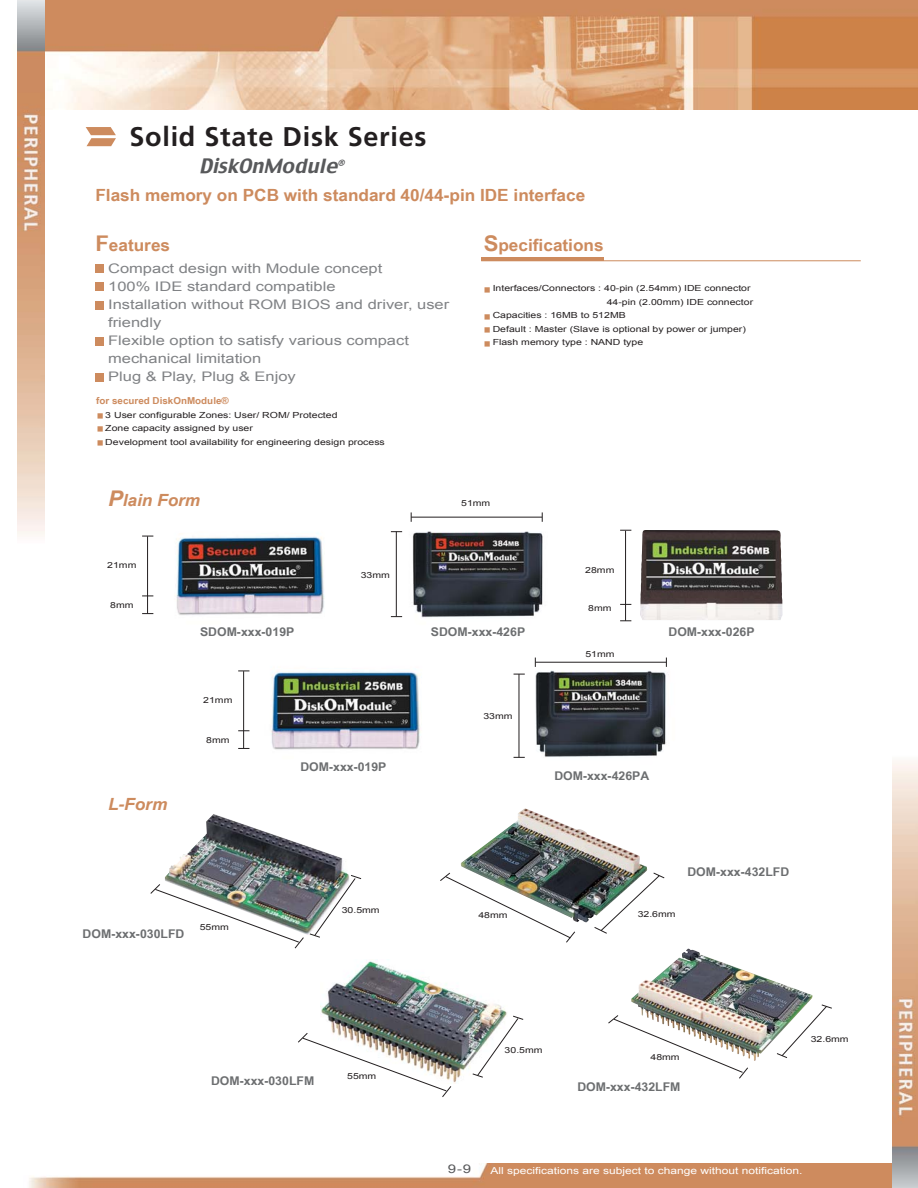
<style>
.page{position:relative;width:918px;height:1188px;background:#fff}
.page>*{position:absolute;margin:0;border:0;box-sizing:border-box;transform-origin:0 0}
.t1{font:700 27px "Frutiger";letter-spacing:.03em;color:#231f20}
.t2{font:italic 19.5px "Charcoal";color:#58595b}
.t3{font:700 16.8px "Arial Narrow";color:#cd8b5e;scale:1.25 1}
.t4{font:italic 700 16.8px "Arial Narrow";color:#cd8b5e;scale:1.25 1}
.t5{font:13.2px/18px "Arial";color:#808285;scale:1.25 1}
.t6{font:700 12px "Arial Narrow";color:#6c6e70;scale:1.25 1}
.t7{font:12px "Arial";color:#58595b;scale:1.25 1}
.t8{font:9.6px "Arial";color:#fff;scale:1.25 1}
.t9{font:700 9.6px "Arial Narrow";color:#cd8b5e;scale:1.25 1}
.t10{font:8.4px/13.5px "Arial";color:#231f20;scale:1.25 1}
.s1{font-size:21.6px}
</style>
<div class="page">
<img style="left:29px;top:1164px;width:863px;height:24px">
<img style="left:892px;top:761px;width:26px;height:427px">
<img style="left:17px;top:0;width:901px;height:110px">
<img style="left:18px;top:0;width:27px;height:536px">
<img style="left:165px;top:814px;width:184px;height:121px">
<svg style="left:484px;top:287px;width:6px;height:6px"></svg>
<svg style="left:484px;top:314px;width:6px;height:33px"></svg>
<hr style="left:481px;top:261px;width:380px;height:1px;background:#cd8b5e">
<hr style="left:481px;top:258px;width:123px;height:3px;background:#cd8b5e">
<img style="left:176px;top:536px;width:149px;height:79px">
<img style="left:412px;top:531px;width:131px;height:87px">
<img style="left:534px;top:665px;width:135px;height:92px">
<img style="left:640px;top:530px;width:143px;height:90px">
<img style="left:320px;top:961px;width:187px;height:122px">
<img style="left:460px;top:808px;width:188px;height:115px">
<img style="left:631px;top:948px;width:182px;height:113px">
<svg style="left:86px;top:127px;width:30px;height:19px"></svg>
<div style="left:95px;top:265px;width:9px;height:8px;background:#cd8b5e"></div>
<div style="left:95px;top:282px;width:9px;height:9px;background:#cd8b5e"></div>
<div style="left:95px;top:301px;width:9px;height:9px;background:#cd8b5e"></div>
<div style="left:95px;top:337px;width:9px;height:9px;background:#cd8b5e"></div>
<div style="left:95px;top:374px;width:9px;height:8px;background:#cd8b5e"></div>
<hr style="left:147px;top:536px;width:1px;height:78px;background:#231f20">
<img style="left:271px;top:671px;width:149px;height:79px">
<hr style="left:243px;top:671px;width:1px;height:77px;background:#231f20">
<hr style="left:396px;top:532px;width:1px;height:85px;background:#231f20">
<hr style="left:411px;top:517px;width:131px;height:1px;background:#231f20">
<hr style="left:519px;top:674px;width:1px;height:83px;background:#231f20">
<hr style="left:535px;top:662px;width:131px;height:1px;background:#231f20">
<hr style="left:625px;top:531px;width:1px;height:90px;background:#231f20">
<img style="left:150px;top:884px;width:154px;height:64px">
<img style="left:310px;top:875px;width:51px;height:62px">
<svg style="left:298px;top:1033px;width:153px;height:64px"></svg>
<svg style="left:472px;top:1016px;width:51px;height:61px"></svg>
<svg style="left:440px;top:873px;width:135px;height:70px"></svg>
<svg style="left:608px;top:1015px;width:140px;height:64px"></svg>
<svg style="left:777px;top:1005px;width:55px;height:53px"></svg>
<svg style="left:97px;top:413px;width:6px;height:33px"></svg>
<img style="left:594px;top:873px;width:70px;height:61px">
<h1 class="t1" style="left:129px;top:126px;width:299px">Solid State Disk Series</h1>
<h2 class="t2" style="left:199px;top:153px;width:150px">DiskOnModule<sup>®</sup></h2>
<h3 class="t3" style="left:95px;top:185px;width:393px">Flash memory on PCB with standard 40/44-pin IDE interface</h3>
<h3 class="t3" style="left:484px;top:235px;width:98px"><span class="s1">S</span>pecifications</h3>
<p class="t10" style="left:493px;top:281px;width:208px">Interfaces/Connectors : 40-pin (2.54mm) IDE connector</p>
<p class="t10" style="left:607px;top:295px;width:119px">44-pin (2.00mm) IDE connector</p>
<p class="t10" style="left:493px;top:308px;width:108px">Capacities : 16MB to 512MB</p>
<p class="t10" style="left:493px;top:322px;width:204px">Default : Master (Slave is optional by power or jumper)</p>
<p class="t10" style="left:493px;top:335px;width:122px">Flash memory type : NAND type</p>
<h3 class="t3" style="left:95px;top:235px;width:61px"><span class="s1">F</span>eatures</h3>
<h3 class="t5" style="left:108px;top:260px;width:274px">Compact design with Module concept<br>100% IDE standard compatible<br>Installation without ROM BIOS and driver, user friendly<br>Flexible option to satisfy various compact mechanical limitation<br>Plug &amp; Play, Plug &amp; Enjoy</h3>
<p class="t9" style="left:96px;top:395px;width:107px">for secured DiskOnModule®</p>
<p class="t10" style="left:105px;top:408px;width:225px">3 User configurable Zones: User/ ROM/ Protected<br>Zone capacity assigned by user<br>Development tool availability for engineering design process</p>
<h3 class="t4" style="left:108px;top:490px;width:75px"><span class="s1">P</span>lain Form</h3>
<p class="t10" style="left:107px;top:559px;width:25px">21mm</p>
<p class="t10" style="left:110px;top:598px;width:20px">8mm</p>
<p class="t10" style="left:361px;top:568px;width:25px">33mm</p>
<p class="t10" style="left:461px;top:497px;width:25px">51mm</p>
<h3 class="t6" style="left:200px;top:625px;width:77px">SDOM-xxx-019P</h3>
<h3 class="t6" style="left:431px;top:625px;width:77px">SDOM-xxx-426P</h3>
<h3 class="t4" style="left:108px;top:794px;width:49px">L-Form</h3>
<p class="t10" style="left:203px;top:694px;width:25px">21mm</p>
<p class="t10" style="left:206px;top:733px;width:20px">8mm</p>
<h3 class="t6" style="left:300px;top:760px;width:70px">DOM-xxx-019P</h3>
<p class="t10" style="left:483px;top:709px;width:25px">33mm</p>
<p class="t10" style="left:585px;top:563px;width:25px">28mm</p>
<p class="t10" style="left:588px;top:602px;width:20px">8mm</p>
<p class="t10" style="left:585px;top:647px;width:25px">51mm</p>
<h3 class="t6" style="left:668px;top:625px;width:70px">DOM-xxx-026P</h3>
<h3 class="t6" style="left:554px;top:769px;width:78px">DOM-xxx-426PA</h3>
<h3 class="t6" style="left:687px;top:865px;width:83px">DOM-xxx-432LFD</h3>
<h3 class="t6" style="left:83px;top:927px;width:83px">DOM-xxx-030LFD</h3>
<p class="t10" style="left:200px;top:920px;width:25px">55mm</p>
<p class="t10" style="left:342px;top:903px;width:32px">30.5mm</p>
<p class="t10" style="left:478px;top:908px;width:25px">48mm</p>
<p class="t10" style="left:638px;top:908px;width:32px">32.6mm</p>
<h3 class="t6" style="left:211px;top:1074px;width:84px">DOM-xxx-030LFM</h3>
<p class="t10" style="left:347px;top:1069px;width:25px">55mm</p>
<p class="t10" style="left:505px;top:1043px;width:32px">30.5mm</p>
<p class="t10" style="left:651px;top:1051px;width:25px">48mm</p>
<h3 class="t6" style="left:577px;top:1080px;width:84px">DOM-xxx-432LFM</h3>
<p class="t10" style="left:811px;top:1033px;width:32px">32.6mm</p>
<h3 class="t7" style="left:448px;top:1162px;width:20px">9-9</h3>
<p class="t8" style="left:490px;top:1165px;width:251px">All specifications are subject to change without notification.</p>
</div>
